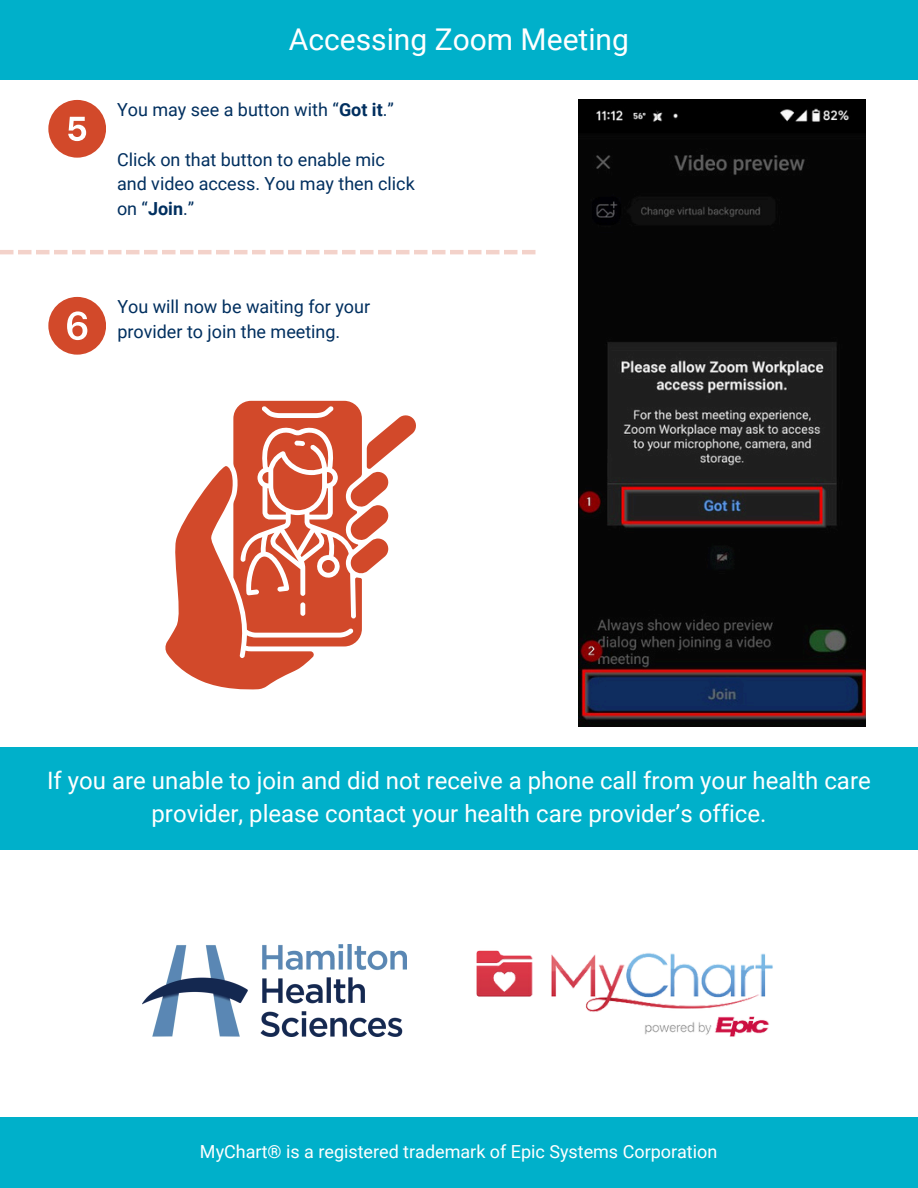
<style>
.page{position:relative;width:918px;height:1188px;background:#fff}
.page>*{position:absolute;margin:0;border:0;box-sizing:border-box;transform-origin:0 0}
.t1{font:30px "Roboto";color:#fff}
.t2{font:24px/32.7px "Roboto";color:#fff;text-align:center}
.t3{font:18px/24.8px "Roboto";color:#002f5f}
.t4{font:18px "Roboto";color:#fff}
.s1{font-weight:700}
</style>
<div class="page">
<div style="left:0;top:747px;width:918px;height:103px;background:#00b0ca"></div>
<img style="left:142px;top:944px;width:265px;height:92px">
<img style="left:476px;top:950px;width:297px;height:87px">
<div style="left:0;top:1118px;width:918px;height:70px;background:#00b0ca"></div>
<div style="left:0;top:0;width:918px;height:79px;background:#00b0ca"></div>
<svg style="left:48px;top:100px;width:58px;height:57px"></svg>
<svg style="left:48px;top:297px;width:58px;height:57px"></svg>
<img style="left:579px;top:100px;width:286px;height:627px">
<hr style="left:0;top:250px;width:13px;height:4px;background:#f3d2ca">
<hr style="left:18px;top:250px;width:13px;height:4px;background:#f3d2ca">
<hr style="left:36px;top:250px;width:13px;height:4px;background:#f3d2ca">
<hr style="left:54px;top:250px;width:13px;height:4px;background:#f3d2ca">
<hr style="left:72px;top:250px;width:13px;height:4px;background:#f3d2ca">
<hr style="left:90px;top:250px;width:13px;height:4px;background:#f3d2ca">
<hr style="left:108px;top:250px;width:13px;height:4px;background:#f3d2ca">
<hr style="left:126px;top:250px;width:13px;height:4px;background:#f3d2ca">
<hr style="left:144px;top:250px;width:13px;height:4px;background:#f3d2ca">
<hr style="left:162px;top:250px;width:13px;height:4px;background:#f3d2ca">
<hr style="left:180px;top:250px;width:13px;height:4px;background:#f3d2ca">
<hr style="left:198px;top:250px;width:13px;height:4px;background:#f3d2ca">
<hr style="left:216px;top:250px;width:13px;height:4px;background:#f3d2ca">
<hr style="left:234px;top:250px;width:13px;height:4px;background:#f3d2ca">
<hr style="left:252px;top:250px;width:13px;height:4px;background:#f3d2ca">
<hr style="left:270px;top:250px;width:13px;height:4px;background:#f3d2ca">
<hr style="left:288px;top:250px;width:13px;height:4px;background:#f3d2ca">
<hr style="left:306px;top:250px;width:13px;height:4px;background:#f3d2ca">
<hr style="left:324px;top:250px;width:13px;height:4px;background:#f3d2ca">
<hr style="left:342px;top:250px;width:13px;height:4px;background:#f3d2ca">
<hr style="left:360px;top:250px;width:13px;height:4px;background:#f3d2ca">
<hr style="left:378px;top:250px;width:13px;height:4px;background:#f3d2ca">
<hr style="left:396px;top:250px;width:13px;height:4px;background:#f3d2ca">
<hr style="left:414px;top:250px;width:13px;height:4px;background:#f3d2ca">
<hr style="left:432px;top:250px;width:13px;height:4px;background:#f3d2ca">
<hr style="left:450px;top:250px;width:13px;height:4px;background:#f3d2ca">
<hr style="left:468px;top:250px;width:13px;height:4px;background:#f3d2ca">
<hr style="left:486px;top:250px;width:13px;height:4px;background:#f3d2ca">
<hr style="left:504px;top:250px;width:13px;height:4px;background:#f3d2ca">
<hr style="left:522px;top:250px;width:13px;height:4px;background:#f3d2ca">
<svg style="left:165px;top:401px;width:251px;height:288px"></svg>
<div style="left:322px;top:560px;width:13px;height:13px;background:#d2492a;border-radius:50%"></div>
<p class="t1" style="left:289px;top:22px;width:342px">Accessing Zoom Meeting</p>
<p class="t3" style="left:117px;top:98px;width:278px">You may see a button with “<span class="s1">Got it</span>.”</p>
<p class="t3" style="left:117px;top:147px;width:299px">Click on that button to enable mic and video access. You may then click on “<span class="s1">Join</span>.”</p>
<h2 class="t3" style="left:117px;top:295px;width:254px">You will now be waiting for your provider to join the meeting.</h2>
<h1 class="t2" style="left:47px;top:765px;width:825px">If you are unable to join and did not receive a phone call from your health care provider, please contact your health care provider’s office.</h1>
<p class="t4" style="left:200px;top:1142px;width:519px">MyChart® is a registered trademark of Epic Systems Corporation</p>
</div>
